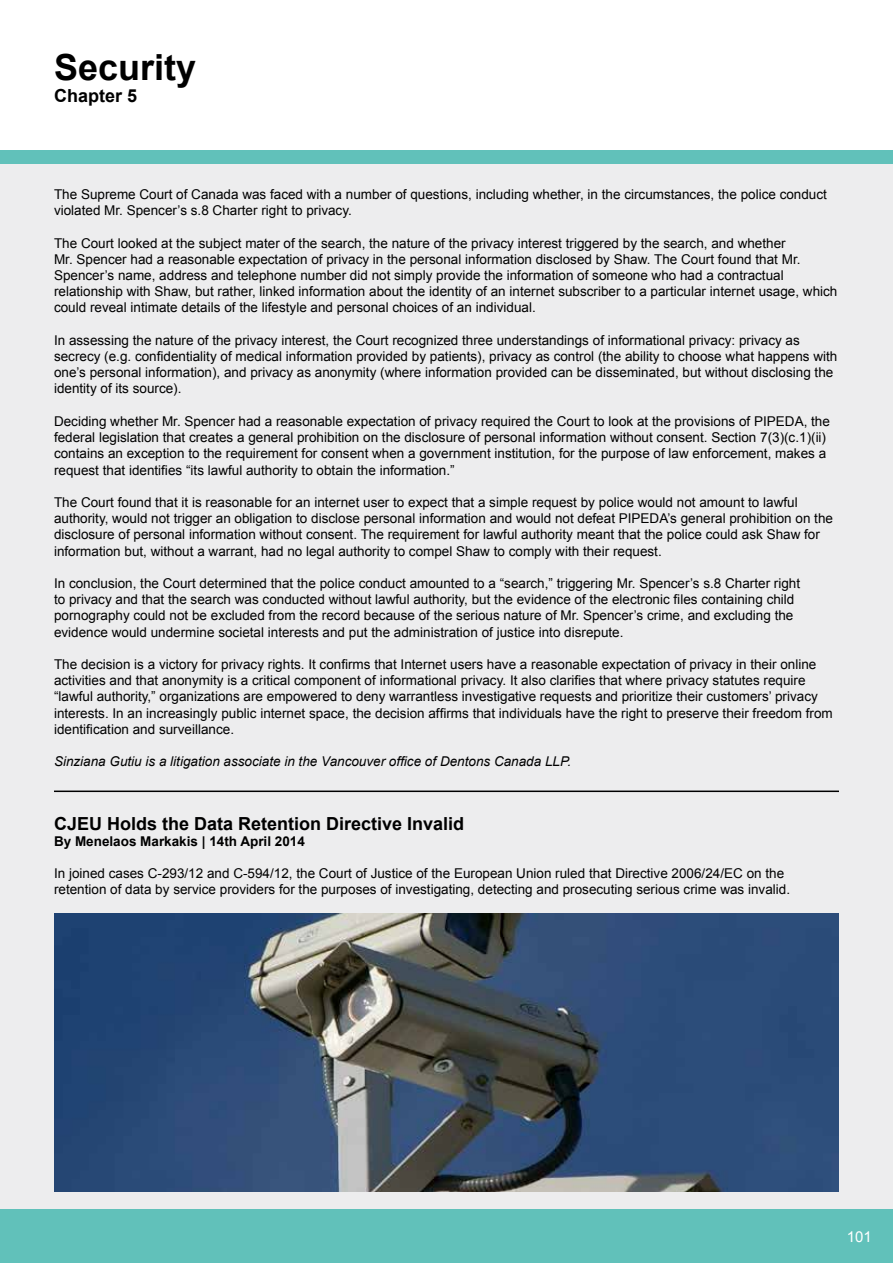
<style>
.page{position:relative;width:893px;height:1263px;background:#fff}
.page>*{position:absolute;margin:0;border:0;box-sizing:border-box;transform-origin:0 0}
.t1{font:700 36px "Arial";color:#000}
.t2{font:700 18px "Arial";color:#000}
.t3{font:15px "Arial";color:#fff}
.t4{font:13.5px/16.2px "Arial";color:#000}
.t5{font:italic 13.5px "Arial";color:#000}
.t6{font:700 13.5px "Arial";color:#000}
</style>
<div class="page">
<div style="left:0;top:151px;width:893px;height:1112px;background:#ededee"></div>
<div style="left:0;top:1210px;width:893px;height:53px;background:#61c1ba"></div>
<div style="left:0;top:151px;width:893px;height:13px;background:#61c1ba"></div>
<hr style="left:54px;top:790px;width:785px;height:2px;background:#000">
<img style="left:54px;top:913px;width:785px;height:278px">
<h1 class="t1" style="left:54px;top:44px;width:144px">Security</h1>
<h2 class="t2" style="left:54px;top:83px;width:85px">Chapter 5</h2>
<p class="t4" style="left:54px;top:186px;width:774px">The Supreme Court of Canada was faced with a number of questions, including whether, in the circumstances, the police conduct violated Mr. Spencer’s s.8 Charter right to privacy.</p>
<p class="t4" style="left:54px;top:235px;width:785px">The Court looked at the subject mater of the search, the nature of the privacy interest triggered by the search, and whether<br>Mr. Spencer had a reasonable expectation of privacy in the personal information disclosed by Shaw. The Court found that Mr.<br>Spencer’s name, address and telephone number did not simply provide the information of someone who had a contractual relationship with Shaw, but rather, linked information about the identity of an internet subscriber to a particular internet usage, which could reveal intimate details of the lifestyle and personal choices of an individual.</p>
<p class="t4" style="left:54px;top:332px;width:785px">In assessing the nature of the privacy interest, the Court recognized three understandings of informational privacy: privacy as secrecy (e.g. confidentiality of medical information provided by patients), privacy as control (the ability to choose what happens with one’s personal information), and privacy as anonymity (where information provided can be disseminated, but without disclosing the identity of its source).</p>
<p class="t4" style="left:54px;top:413px;width:777px">Deciding whether Mr. Spencer had a reasonable expectation of privacy required the Court to look at the provisions of PIPEDA, the federal legislation that creates a general prohibition on the disclosure of personal information without consent. Section 7(3)(c.1)(ii) contains an exception to the requirement for consent when a government institution, for the purpose of law enforcement, makes a request that identifies “its lawful authority to obtain the information.”</p>
<p class="t4" style="left:54px;top:494px;width:780px">The Court found that it is reasonable for an internet user to expect that a simple request by police would not amount to lawful authority, would not trigger an obligation to disclose personal information and would not defeat PIPEDA’s general prohibition on the disclosure of personal information without consent. The requirement for lawful authority meant that the police could ask Shaw for information but, without a warrant, had no legal authority to compel Shaw to comply with their request.</p>
<p class="t4" style="left:54px;top:575px;width:748px">In conclusion, the Court determined that the police conduct amounted to a “search,” triggering Mr. Spencer’s s.8 Charter right to privacy and that the search was conducted without lawful authority, but the evidence of the electronic files containing child pornography could not be excluded from the record because of the serious nature of Mr. Spencer’s crime, and excluding the evidence would undermine societal interests and put the administration of justice into disrepute.</p>
<p class="t4" style="left:54px;top:656px;width:780px">The decision is a victory for privacy rights. It confirms that Internet users have a reasonable expectation of privacy in their online activities and that anonymity is a critical component of informational privacy. It also clarifies that where privacy statutes require “lawful authority,” organizations are empowered to deny warrantless investigative requests and prioritize their customers’ privacy interests. In an increasingly public internet space, the decision affirms that individuals have the right to preserve their freedom from identification and surveillance.</p>
<p class="t5" style="left:54px;top:753px;width:519px">Sinziana Gutiu is a litigation associate in the Vancouver office of Dentons Canada LLP.</p>
<h2 class="t2" style="left:54px;top:811px;width:412px">CJEU Holds the Data Retention Directive Invalid</h2>
<p class="t6" style="left:54px;top:832px;width:252px">By Menelaos Markakis | 14th April 2014</p>
<p class="t4" style="left:54px;top:865px;width:738px">In joined cases C-293/12 and C-594/12, the Court of Justice of the European Union ruled that Directive 2006/24/EC on the retention of data by service providers for the purposes of investigating, detecting and prosecuting serious crime was invalid.</p>
<p class="t3" style="left:847px;top:1226px;width:27px">101</p>
</div>
